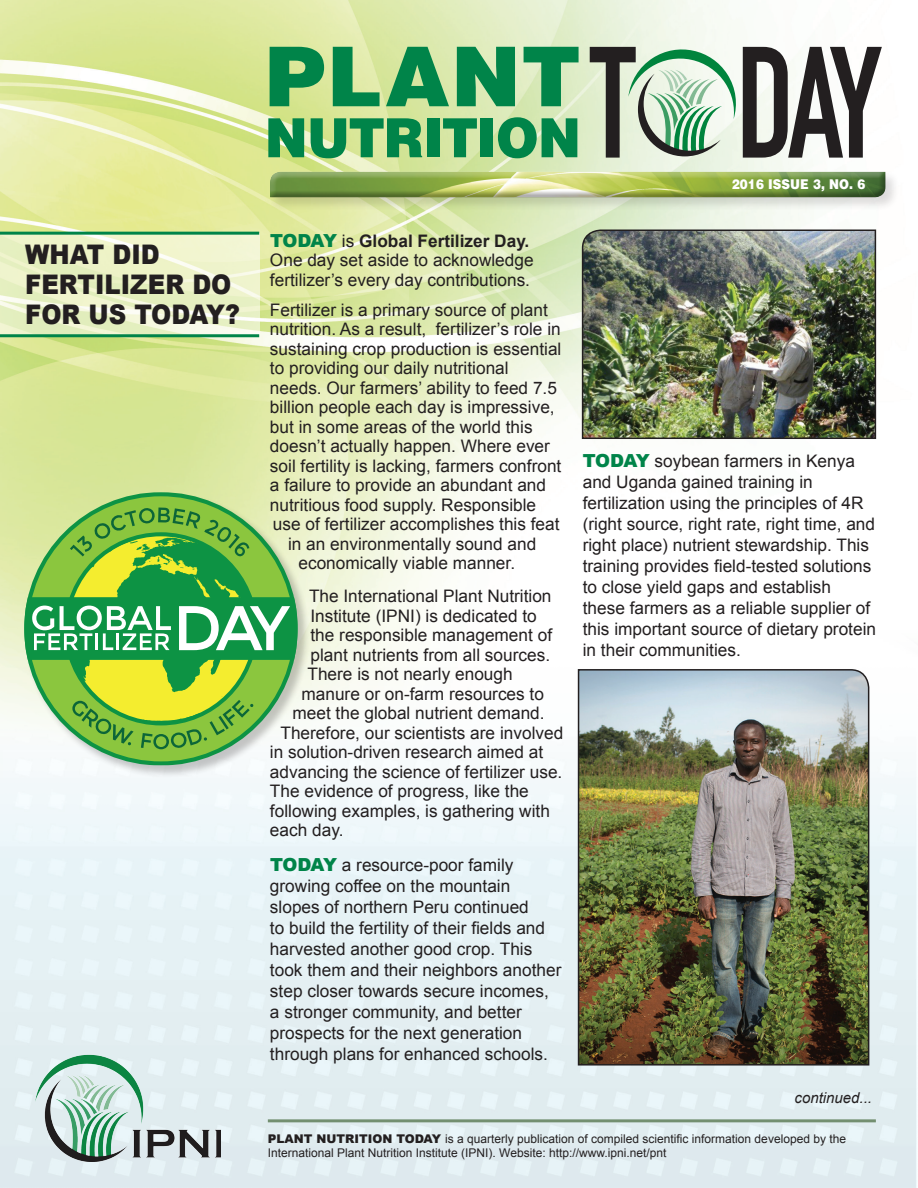
<style>
.page{position:relative;width:918px;height:1188px;background:#fff}
.page>*{position:absolute;margin:0;border:0;box-sizing:border-box;transform-origin:0 0}
.t1{font:82.5px "Switzerland Black Plain";letter-spacing:.015em;color:#008449}
.t2{font:54px "Switzerland Black Plain";letter-spacing:-.02em;color:#008449;scale:.95 1}
.t3{font:900 27px/30px "Arial";color:#231f20;scale:.9 1}
.t4{font:17.25px/21px "Arial";color:#231f20}
.t5{font:italic 15px "Arial";color:#231f20}
.t6{font:13.5px "Switzerland Black Plain";letter-spacing:.01em;color:#fff;scale:.88 1}
.t7{font:12px/14.4px "Arial";color:#231f20}
.s1{font-weight:900;font-size:18px;color:#008449}
.s2{font-weight:700}
.s3{font-weight:900}
</style>
<div class="page">
<img style="left:0;top:0;width:882px;height:598px">
<svg style="left:0;top:235px;width:259px;height:99px;background:#ecf2cc"></svg>
<div style="left:0;top:598px;width:918px;height:590px;background:linear-gradient(to bottom,#fefffd,#dbeaef)"></div>
<div style="left:24px;top:492px;width:287px;height:286px;background:#231f20;opacity:.25"></div>
<svg style="left:24px;top:492px;width:274px;height:274px"></svg>
<svg style="left:24px;top:508px;width:274px;height:241px;background:#80c05f"></svg>
<img style="left:577px;top:668px;width:293px;height:398px">
<hr style="left:0;top:232px;width:259px;height:3px;background:#008449">
<hr style="left:0;top:334px;width:259px;height:3px;background:#008449">
<img style="left:35px;top:1048px;width:185px;height:114px">
<hr style="left:268px;top:1119px;width:608px;height:3px;background:#738f70">
<svg style="left:590px;top:47px;width:292px;height:111px"></svg>
<div style="left:269px;top:171px;width:631px;height:41px;background:#231f20;opacity:.15"></div>
<div style="left:267px;top:171px;width:620px;height:28px;background:#231f20;opacity:.36"></div>
<img style="left:581px;top:229px;width:296px;height:211px">
<h3 class="t3" style="left:25px;top:239px;width:240px">WHAT DID<br>FERTILIZER DO<br>FOR US TODAY?</h3>
<h1 class="t1" style="left:265px;top:23px;width:318px">PLANT</h1>
<h2 class="t2" style="left:265px;top:103px;width:334px">NUTRITION</h2>
<p class="t6" style="left:732px;top:175px;width:153px">2016 ISSUE 3, NO. 6</p>
<p class="t4" style="left:270px;top:231px;width:265px;line-height:19.5px"><span class="s1">TODAY</span> is <span class="s2">Global Fertilizer Day.<br></span>One day set aside to acknowledge fertilizer’s every day contributions.</p>
<p class="t4" style="left:270px;top:299px;width:279px">Fertilizer is a primary source of plant</p>
<p class="t4" style="left:270px;top:319px;width:292px">nutrition. As a result, fertilizer’s role in</p>
<p class="t4" style="left:270px;top:338px;width:293px">sustaining crop production is essential</p>
<p class="t4" style="left:270px;top:358px;width:240px">to providing our daily nutritional</p>
<p class="t4" style="left:270px;top:377px;width:288px">needs. Our farmers’ ability to feed 7.5</p>
<p class="t4" style="left:270px;top:397px;width:286px">billion people each day is impressive,</p>
<p class="t4" style="left:270px;top:416px;width:264px">but in some areas of the world this</p>
<p class="t4" style="left:270px;top:436px;width:281px">doesn’t actually happen. Where ever</p>
<p class="t4" style="left:270px;top:455px;width:293px">soil fertility is lacking, farmers confront</p>
<p class="t4" style="left:270px;top:475px;width:278px">a failure to provide an abundant and</p>
<p class="t4" style="left:270px;top:494px;width:268px">nutritious food supply. Responsible</p>
<p class="t4" style="left:273px;top:514px;width:288px">use of fertilizer accomplishes this feat</p>
<p class="t4" style="left:288px;top:533px;width:250px">in an environmentally sound and</p>
<p class="t4" style="left:299px;top:553px;width:218px">economically viable manner.</p>
<p class="t4" style="left:309px;top:586px;width:244px">The International Plant Nutrition</p>
<p class="t4" style="left:311px;top:605px;width:228px">Institute (IPNI) is dedicated to</p>
<p class="t4" style="left:311px;top:625px;width:243px">the responsible management of</p>
<p class="t4" style="left:311px;top:644px;width:241px">plant nutrients from all sources.</p>
<p class="t4" style="left:308px;top:664px;width:207px">There is not nearly enough</p>
<p class="t4" style="left:302px;top:683px;width:244px">manure or on-farm resources to</p>
<p class="t4" style="left:293px;top:703px;width:254px">meet the global nutrient demand.</p>
<p class="t4" style="left:280px;top:722px;width:284px">Therefore, our scientists are involved</p>
<p class="t4" style="left:270px;top:742px;width:275px">in solution-driven research aimed at</p>
<p class="t4" style="left:270px;top:761px;width:294px">advancing the science of fertilizer use.</p>
<p class="t4" style="left:270px;top:781px;width:260px">The evidence of progress, like the</p>
<p class="t4" style="left:270px;top:800px;width:281px">following examples, is gathering with</p>
<p class="t4" style="left:270px;top:820px;width:75px">each day.</p>
<p class="t4" style="left:270px;top:854px;width:293px"><span class="s1">TODAY</span> a resource-poor family growing coffee on the mountain slopes of northern Peru continued<br>to build the fertility of their fields and harvested another good crop. This took them and their neighbors another step closer towards secure incomes, a stronger community, and better prospects for the next generation through plans for enhanced schools.</p>
<p class="t4" style="left:583px;top:451px;width:295px"><span class="s1">TODAY</span> soybean farmers in Kenya and Uganda gained training in fertilization using the principles of 4R (right source, right rate, right time, and right place) nutrient stewardship. This training provides field-tested solutions to close yield gaps and establish these farmers as a reliable supplier of this important source of dietary protein in their communities.</p>
<p class="t5" style="left:795px;top:1088px;width:79px">continued...</p>
<p class="t7" style="left:268px;top:1131px;width:580px"><span class="s3">PLANT NUTRITION TODAY</span> is a quarterly publication of compiled scientific information developed by the<br>International Plant Nutrition Institute (IPNI). Website: http://www.ipni.net/pnt</p>
</div>
